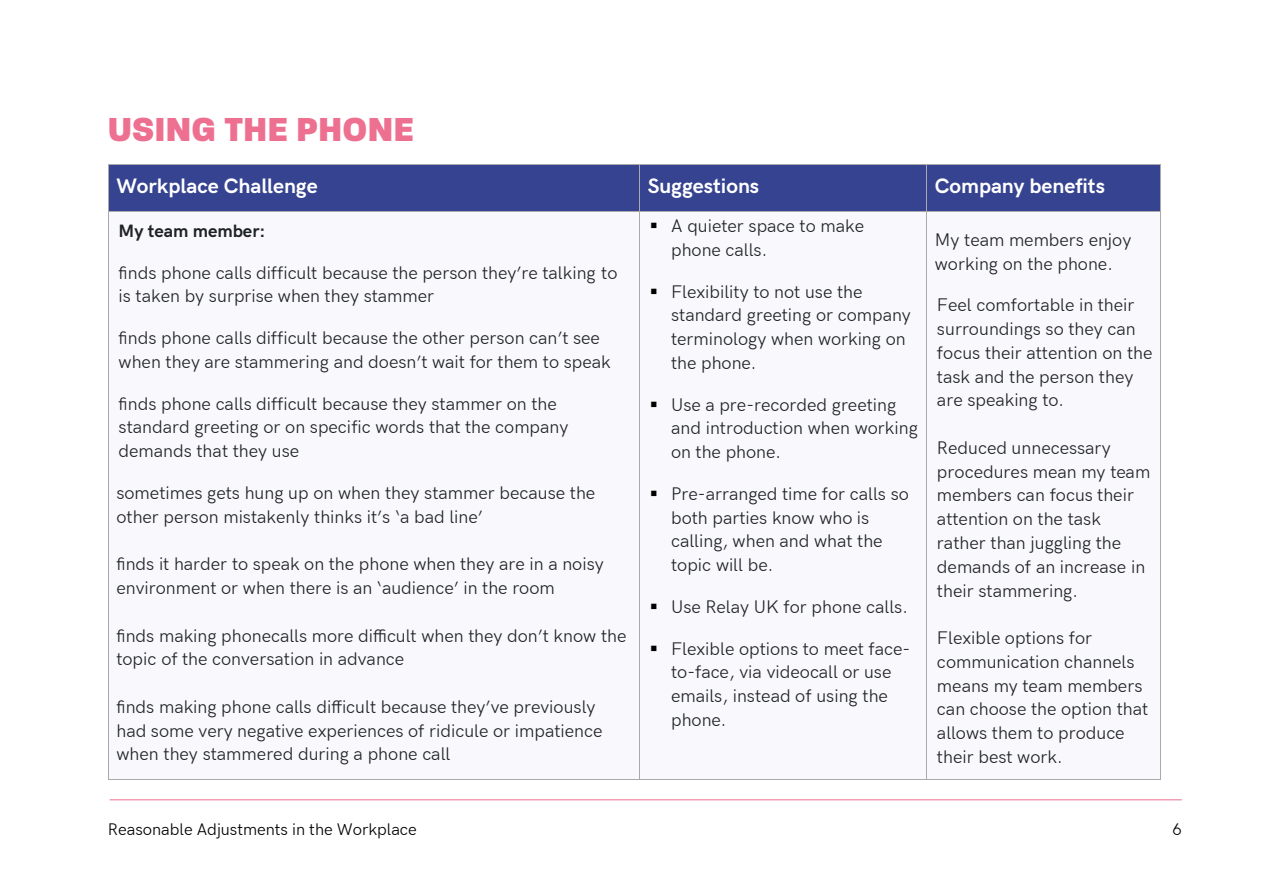
<style>
.page{position:relative;width:1263px;height:893px;background:#fff}
.page>*{position:absolute;margin:0;border:0;box-sizing:border-box;transform-origin:0 0}
.t1{font:800 36px "Paralucent";color:#ed7091}
.t2{font:700 21px "HK Grotesk";color:#fff}
.t3{font:18px "HK Grotesk";color:#1f2225}
.t4{font:700 18px "HK Grotesk";color:#1f2225}
.t5{font:16.5px "HK Grotesk";color:#000}
</style>
<div class="page">
<hr style="left:110px;top:799px;width:1072px;height:1px;background:#ed7091">
<div style="left:109px;top:165px;width:530px;height:46px;background:#364390"></div>
<div style="left:640px;top:165px;width:286px;height:46px;background:#364390"></div>
<div style="left:927px;top:165px;width:233px;height:46px;background:#364390"></div>
<hr style="left:109px;top:164px;width:530px;height:1px;background:#aaa">
<hr style="left:640px;top:164px;width:286px;height:1px;background:#aaa">
<hr style="left:927px;top:164px;width:233px;height:1px;background:#aaa">
<hr style="left:108px;top:165px;width:1px;height:46px;background:#aaa">
<hr style="left:639px;top:165px;width:1px;height:46px;background:#aaa">
<hr style="left:926px;top:165px;width:1px;height:46px;background:#aaa">
<hr style="left:1160px;top:165px;width:1px;height:46px;background:#aaa">
<div style="left:109px;top:212px;width:530px;height:567px;background:#f9f9fd"></div>
<div style="left:640px;top:212px;width:286px;height:567px;background:#f9f9fd"></div>
<div style="left:927px;top:212px;width:233px;height:567px;background:#f9f9fd"></div>
<hr style="left:109px;top:211px;width:530px;height:1px;background:#aaa">
<hr style="left:640px;top:211px;width:286px;height:1px;background:#aaa">
<hr style="left:927px;top:211px;width:233px;height:1px;background:#aaa">
<hr style="left:108px;top:212px;width:1px;height:568px;background:#aaa">
<hr style="left:109px;top:780px;width:530px;height:1px;background:#aaa">
<hr style="left:639px;top:212px;width:1px;height:568px;background:#aaa">
<hr style="left:640px;top:780px;width:286px;height:1px;background:#aaa">
<hr style="left:926px;top:212px;width:1px;height:568px;background:#aaa">
<hr style="left:927px;top:780px;width:233px;height:1px;background:#aaa">
<hr style="left:1160px;top:212px;width:1px;height:568px;background:#aaa">
<p class="t1" style="left:108px;top:107px;width:307px">USING THE PHONE</p>
<p class="t2" style="left:116px;top:178px;width:203px">Workplace Challenge</p>
<p class="t2" style="left:648px;top:178px;width:113px">Suggestions</p>
<p class="t2" style="left:935px;top:178px;width:172px">Company benefits</p>
<p class="t4" style="left:119px;top:224px;width:148px">My team member:</p>
<p class="t3" style="left:119px;top:266px;width:500px">finds phone calls difficult because the person they’re talking to</p>
<p class="t3" style="left:119px;top:290px;width:317px">is taken by surprise when they stammer</p>
<p class="t3" style="left:119px;top:332px;width:483px">finds phone calls difficult because the other person can’t see</p>
<p class="t3" style="left:119px;top:355px;width:494px">when they are stammering and doesn’t wait for them to speak</p>
<p class="t3" style="left:119px;top:397px;width:440px">finds phone calls difficult because they stammer on the</p>
<p class="t3" style="left:119px;top:421px;width:451px">standard greeting or on specific words that the company</p>
<p class="t3" style="left:119px;top:445px;width:182px">demands that they use</p>
<p class="t3" style="left:116px;top:486px;width:480px">sometimes gets hung up on when they stammer because the</p>
<p class="t3" style="left:116px;top:510px;width:368px">other person mistakenly thinks it’s ‘a bad line’</p>
<p class="t3" style="left:116px;top:558px;width:489px">finds it harder to speak on the phone when they are in a noisy</p>
<p class="t3" style="left:116px;top:581px;width:440px">environment or when there is an ‘audience’ in the room</p>
<p class="t3" style="left:116px;top:629px;width:511px">finds making phonecalls more difficult when they don’t know the</p>
<p class="t3" style="left:116px;top:653px;width:289px">topic of the conversation in advance</p>
<p class="t3" style="left:116px;top:700px;width:481px">finds making phone calls difficult because they’ve previously</p>
<p class="t3" style="left:116px;top:724px;width:488px">had some very negative experiences of ridicule or impatience</p>
<p class="t3" style="left:116px;top:748px;width:335px">when they stammered during a phone call</p>
<p class="t3" style="left:671px;top:219px;width:195px">A quieter space to make</p>
<p class="t3" style="left:671px;top:243px;width:98px">phone calls.</p>
<p class="t3" style="left:671px;top:285px;width:193px">Flexibility to not use the</p>
<p class="t3" style="left:671px;top:309px;width:241px">standard greeting or company</p>
<p class="t3" style="left:671px;top:332px;width:236px">terminology when working on</p>
<p class="t3" style="left:671px;top:356px;width:87px">the phone.</p>
<p class="t3" style="left:671px;top:398px;width:227px">Use a pre-recorded greeting</p>
<p class="t3" style="left:671px;top:422px;width:248px">and introduction when working</p>
<p class="t3" style="left:671px;top:445px;width:111px">on the phone.</p>
<p class="t3" style="left:671px;top:487px;width:239px">Pre-arranged time for calls so</p>
<p class="t3" style="left:671px;top:511px;width:200px">both parties know who is</p>
<p class="t3" style="left:671px;top:535px;width:213px">calling, when and what the</p>
<p class="t3" style="left:671px;top:559px;width:104px">topic will be.</p>
<p class="t3" style="left:671px;top:600px;width:238px">Use Relay UK for phone calls.</p>
<p class="t3" style="left:671px;top:642px;width:241px">Flexible options to meet face-</p>
<p class="t3" style="left:671px;top:666px;width:222px">to-face, via videocall or use</p>
<p class="t3" style="left:671px;top:690px;width:218px">emails, instead of using the</p>
<p class="t3" style="left:671px;top:713px;width:57px">phone.</p>
<p class="t3" style="left:935px;top:233px;width:198px">My team members enjoy</p>
<p class="t3" style="left:935px;top:257px;width:179px">working on the phone.</p>
<p class="t3" style="left:937px;top:299px;width:199px">Feel comfortable in their</p>
<p class="t3" style="left:937px;top:323px;width:200px">surroundings so they can</p>
<p class="t3" style="left:937px;top:346px;width:217px">focus their attention on the</p>
<p class="t3" style="left:937px;top:370px;width:198px">task and the person they</p>
<p class="t3" style="left:937px;top:394px;width:129px">are speaking to.</p>
<p class="t3" style="left:937px;top:441px;width:175px">Reduced unnecessary</p>
<p class="t3" style="left:937px;top:465px;width:215px">procedures mean my team</p>
<p class="t3" style="left:937px;top:489px;width:198px">members can focus their</p>
<p class="t3" style="left:937px;top:513px;width:166px">attention on the task</p>
<p class="t3" style="left:937px;top:536px;width:186px">rather than juggling the</p>
<p class="t3" style="left:937px;top:560px;width:210px">demands of an increase in</p>
<p class="t3" style="left:937px;top:584px;width:142px">their stammering.</p>
<p class="t3" style="left:937px;top:631px;width:157px">Flexible options for</p>
<p class="t3" style="left:937px;top:655px;width:199px">communication channels</p>
<p class="t3" style="left:937px;top:679px;width:207px">means my team members</p>
<p class="t3" style="left:937px;top:703px;width:213px">can choose the option that</p>
<p class="t3" style="left:937px;top:726px;width:189px">allows them to produce</p>
<p class="t3" style="left:937px;top:750px;width:127px">their best work.</p>
<p class="t5" style="left:108px;top:823px;width:310px">Reasonable Adjustments in the Workplace</p>
<p class="t5" style="left:1172px;top:823px;width:11px">6</p>
</div>
